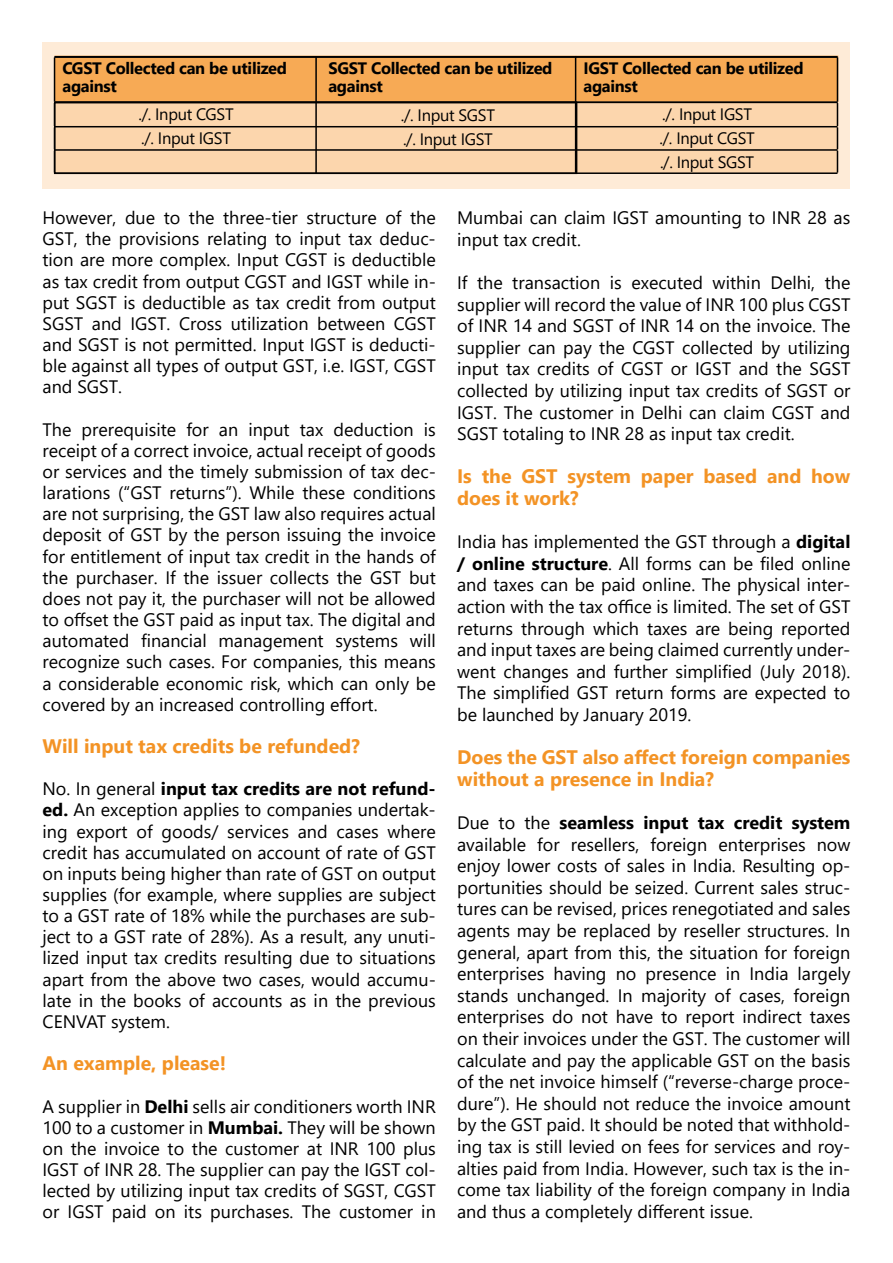
<style>
.page{position:relative;width:893px;height:1263px;background:#fff}
.page>*{position:absolute;margin:0;border:0;box-sizing:border-box;transform-origin:0 0}
.t1{font:700 19.5px/21.6px "Segoe UI";color:#f39325}
.t2{font:18px/21.1px "Segoe UI";color:#000;text-align:justify}
.t3{font:700 16.5px/18px "Segoe UI";letter-spacing:-.02em;color:#000}
.t4{font:16.5px/24px "Segoe UI";letter-spacing:-.02em;color:#000}
.s1{font-weight:700}
</style>
<div class="page">
<div style="left:43px;top:43px;width:807px;height:146px;background:#feebd7"></div>
<svg style="left:54px;top:56px;width:784px;height:116px;background:#f0bc84"></svg>
<hr style="left:576px;top:172px;width:261px;height:2px;background:#000">
<hr style="left:54px;top:57px;width:1px;height:45px;background:#000">
<hr style="left:315px;top:57px;width:2px;height:45px;background:#000">
<hr style="left:575px;top:57px;width:1px;height:45px;background:#000">
<hr style="left:837px;top:57px;width:1px;height:45px;background:#000">
<hr style="left:576px;top:102px;width:261px;height:1px;background:#000">
<hr style="left:55px;top:56px;width:261px;height:2px;background:#000">
<hr style="left:316px;top:56px;width:260px;height:2px;background:#000">
<hr style="left:576px;top:56px;width:261px;height:2px;background:#000">
<div style="left:54px;top:102px;width:523px;height:72px;border:2px solid #000"></div>
<hr style="left:575px;top:102px;width:2px;height:71px;background:#000">
<hr style="left:55px;top:102px;width:521px;height:1px;background:#000">
<p class="t3" style="left:62px;top:58px;width:226px">CGST Collected can be utilized against</p>
<p class="t3" style="left:583px;top:58px;width:222px">IGST Collected can be utilized against</p>
<p class="t3" style="left:328px;top:58px;width:226px">SGST Collected can be utilized against</p>
<p class="t4" style="left:138px;top:101px;width:97px">./. Input CGST ./. Input IGST</p>
<p class="t4" style="left:659px;top:101px;width:97px">./. Input IGST ./. Input CGST ./. Input SGST</p>
<p class="t4" style="left:401px;top:102px;width:96px">./. Input SGST ./. Input IGST</p>
<p class="t2" style="left:43px;top:206px;width:395px">However, due to the three-tier structure of the GST, the provisions relating to input tax deduc&shy;tion are more complex. Input CGST is deductible as tax credit from output CGST and IGST while in&shy;put SGST is deductible as tax credit from output SGST and IGST. Cross utilization between CGST and SGST is not permitted. Input IGST is deducti&shy;ble against all types of output GST, i.e. IGST, CGST and SGST.</p>
<p class="t2" style="left:43px;top:417px;width:395px">The prerequisite for an input tax deduction is receipt of a correct invoice, actual receipt of goods or services and the timely submission of tax dec&shy;larations (“GST returns”). While these conditions are not surprising, the GST law also requires actual deposit of GST by the person issuing the invoice for entitlement of input tax credit in the hands of the purchaser. If the issuer collects the GST but does not pay it, the purchaser will not be allowed to offset the GST paid as input tax. The digital and automated financial management systems will recognize such cases. For companies, this means a considerable economic risk, which can only be covered by an increased controlling effort.</p>
<p class="t1" style="left:43px;top:734px;width:319px">Will input tax credits be refunded?</p>
<p class="t2" style="left:43px;top:777px;width:395px">No. In general <span class="s1">input tax credits are not refund&shy;ed.</span> An exception applies to companies undertak&shy;ing export of goods/ services and cases where credit has accumulated on account of rate of GST on inputs being higher than rate of GST on output supplies (for example, where supplies are subject to a GST rate of 18% while the purchases are sub&shy;ject to a GST rate of 28%). As a result, any unuti&shy;lized input tax credits resulting due to situations apart from the above two cases, would accumu&shy;late in the books of accounts as in the previous CENVAT system.</p>
<p class="t1" style="left:43px;top:1051px;width:185px">An example, please!</p>
<p class="t2" style="left:43px;top:1094px;width:395px">A supplier in <span class="s1">Delhi</span> sells air conditioners worth INR 100 to a customer in <span class="s1">Mumbai.</span> They will be shown on the invoice to the customer at INR 100 plus IGST of INR 28. The supplier can pay the IGST col&shy;lected by utilizing input tax credits of SGST, CGST or IGST paid on its purchases. The customer in</p>
<p class="t2" style="left:457px;top:205px;width:395px;line-height:21.6px">Mumbai can claim IGST amounting to INR 28 as input tax credit.</p>
<p class="t2" style="left:457px;top:270px;width:395px;line-height:21.6px">If the transaction is executed within Delhi, the supplier will record the value of INR 100 plus CGST of INR 14 and SGST of INR 14 on the invoice. The supplier can pay the CGST collected by utilizing input tax credits of CGST or IGST and the SGST collected by utilizing input tax credits of SGST or IGST. The customer in Delhi can claim CGST and SGST totaling to INR 28 as input tax credit.</p>
<p class="t1" style="left:457px;top:464px;width:395px">Is the GST system paper based and how does it work?</p>
<p class="t2" style="left:457px;top:529px;width:395px;line-height:21.6px">India has implemented the GST through a <span class="s1">digital / online structure</span>. All forms can be filed online and taxes can be paid online. The physical inter&shy;action with the tax office is limited. The set of GST returns through which taxes are being reported and input taxes are being claimed currently under&shy;went changes and further simplified (July 2018).<br>The simplified GST return forms are expected to be launched by January 2019.</p>
<p class="t1" style="left:457px;top:745px;width:395px">Does the GST also affect foreign companies without a presence in India?</p>
<p class="t2" style="left:457px;top:810px;width:395px;line-height:21.6px">Due to the <span class="s1">seamless input tax credit system </span>available for resellers, foreign enterprises now enjoy lower costs of sales in India. Resulting op&shy;portunities should be seized. Current sales struc&shy;tures can be revised, prices renegotiated and sales agents may be replaced by reseller structures. In general, apart from this, the situation for foreign enterprises having no presence in India largely stands unchanged. In majority of cases, foreign enterprises do not have to report indirect taxes on their invoices under the GST. The customer will calculate and pay the applicable GST on the basis of the net invoice himself (“reverse-charge proce&shy;dure”). He should not reduce the invoice amount by the GST paid. It should be noted that withhold&shy;ing tax is still levied on fees for services and roy&shy;alties paid from India. However, such tax is the in&shy;come tax liability of the foreign company in India and thus a completely different issue.</p>
</div>
